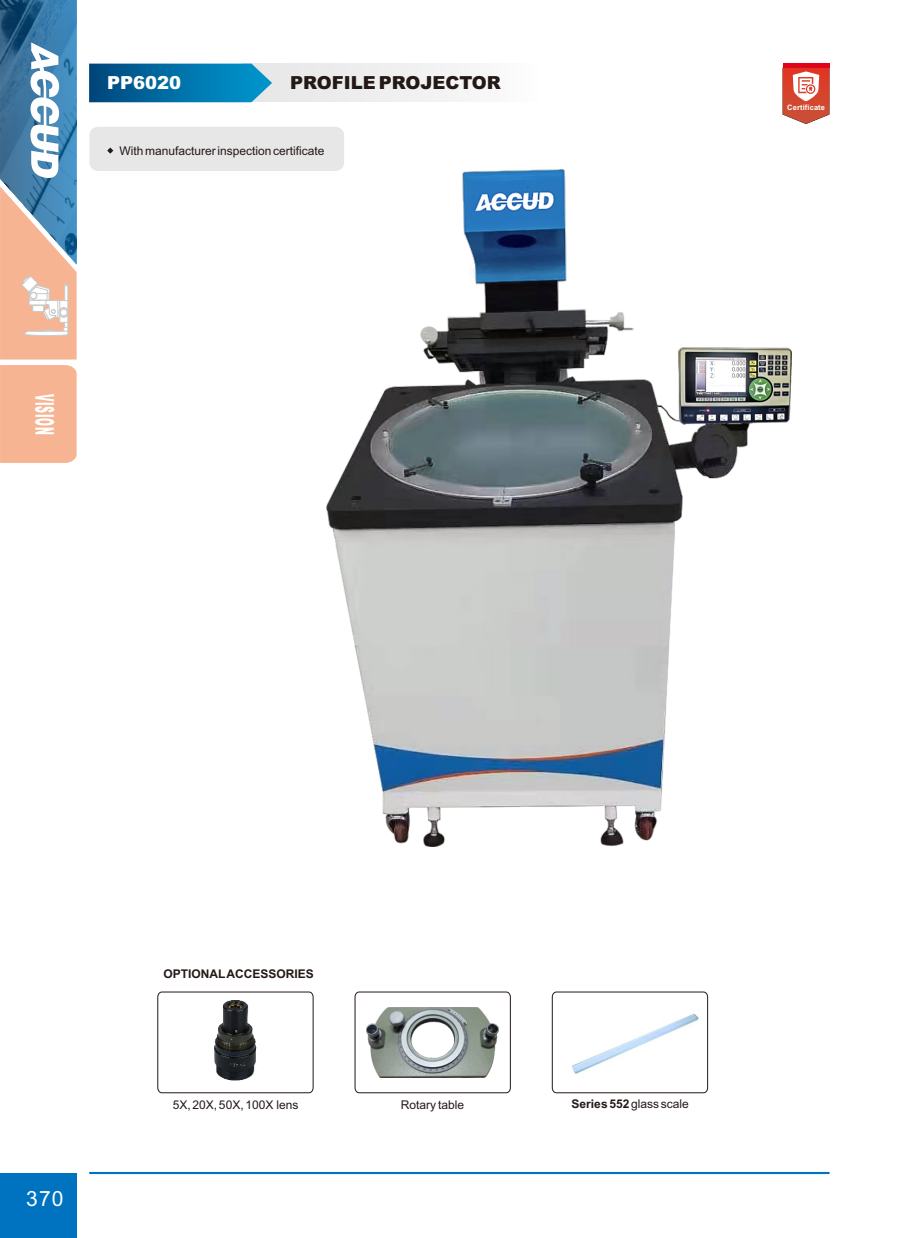
<style>
.page{position:relative;width:919px;height:1238px;background:#fff}
.page>*{position:absolute;margin:0;border:0;box-sizing:border-box;transform-origin:0 0}
.t1{font:900 25.95px "Arial";letter-spacing:.065em;color:#fff;scale:.37 1}
.t2{font:21px "Arial";color:#fff}
.t3{font:900 18px "Arial";color:#231916}
.t4{font:900 18px "Arial";color:#fff}
.t5{font:12px "Arial";color:#231916}
.t6{font:700 12px "Arial";color:#231916}
.t7{font:700 7.5px "Arial";letter-spacing:.015em;color:#fff}
.s1{font-weight:700}
</style>
<div class="page">
<hr style="left:89px;top:1171px;width:740px;height:2px;background:#0073c0">
<svg style="left:157px;top:991px;width:157px;height:102px"></svg>
<img style="left:208px;top:1000px;width:59px;height:84px">
<svg style="left:354px;top:991px;width:157px;height:102px"></svg>
<img style="left:366px;top:1007px;width:133px;height:70px">
<svg style="left:551px;top:991px;width:157px;height:102px"></svg>
<img style="left:563px;top:1008px;width:137px;height:70px">
<div style="left:244px;top:64px;width:296px;height:38px;background:#f0f0f0"></div>
<svg style="left:89px;top:64px;width:183px;height:38px;background:#0c75a9"></svg>
<svg style="left:782px;top:64px;width:47px;height:4px"></svg>
<svg style="left:782px;top:68px;width:47px;height:56px"></svg>
<img style="left:326px;top:169px;width:465px;height:677px">
<div style="left:0;top:1172px;width:77px;height:65px;background:#0073c0"></div>
<svg style="left:0;top:0;width:77px;height:359px;background:#929fac"></svg>
<hr style="left:68px;top:285px;width:1px;height:50px;background:#c9cacb">
<div style="left:0;top:365px;width:77px;height:98px;background:#f6b492"></div>
<div style="left:89px;top:127px;width:255px;height:44px;background:#e7e7e7;border-radius:8px"></div>
<svg style="left:107px;top:147px;width:6px;height:7px"></svg>
<h3 class="t4" style="left:107px;top:76px;width:76px">PP6020</h3>
<h3 class="t3" style="left:290px;top:76px;width:212px">PROFILE PROJECTOR</h3>
<p class="t5" style="left:119px;top:147px;width:207px">With manufacturer inspection certificate</p>
<h1 class="t1" style="left:54px;top:394px;width:111px;rotate:90deg">VISION</h1>
<p class="t7" style="left:787px;top:105px;width:39px">Certificate</p>
<h2 class="t2" style="left:26px;top:1190px;width:39px">370</h2>
<p class="t6" style="left:163px;top:969px;width:152px">OPTIONALACCESSORIES</p>
<p class="t5" style="left:173px;top:1100px;width:127px">5X, 20X, 50X, 100X lens</p>
<p class="t5" style="left:401px;top:1100px;width:65px">Rotary table</p>
<p class="t5" style="left:571px;top:1099px;width:119px"><span class="s1">Series 552</span> glass scale</p>
</div>
